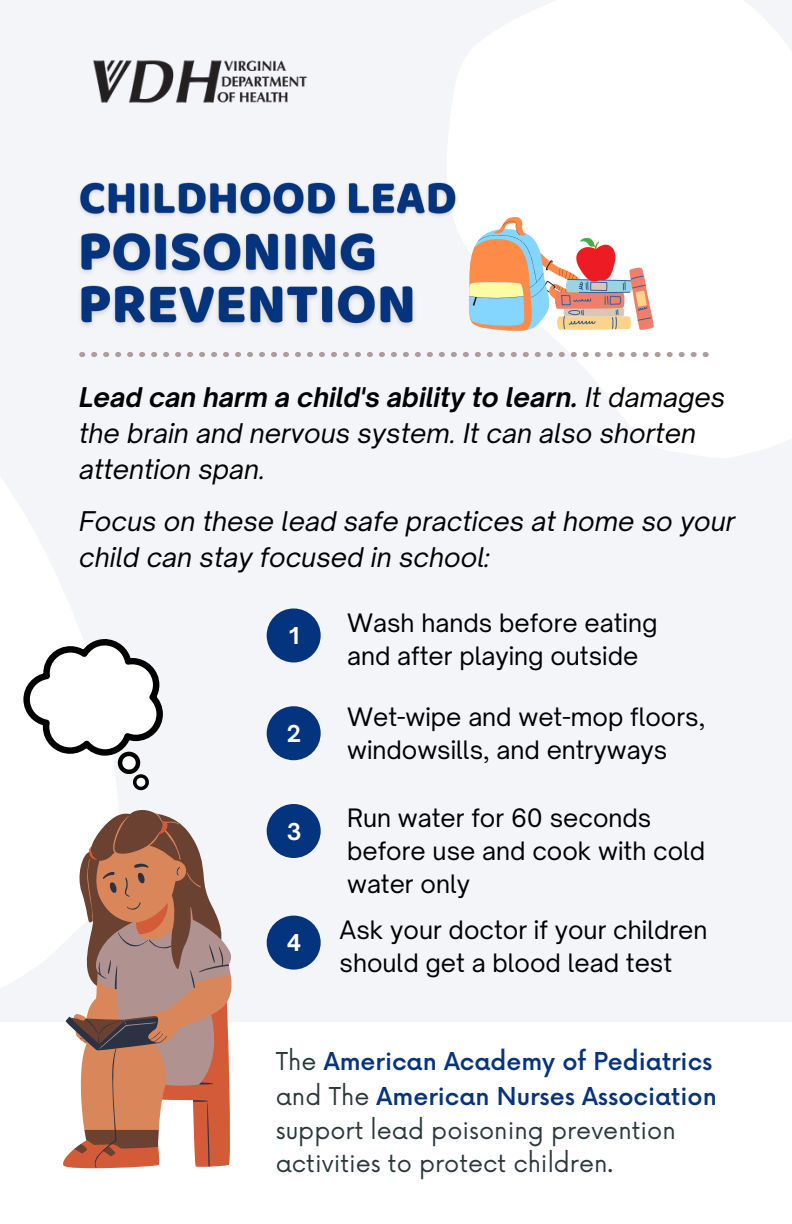
<style>
.page{position:relative;width:792px;height:1224px;background:#f3f5f9}
.page>*{position:absolute;margin:0;border:0;box-sizing:border-box;transform-origin:0 0}
.t1{font:italic 26px/36px "Open Sauce One";color:#000}
.t2{font:24.2px/33px "Open Sauce One";color:#000}
.t3{font:24px/34px "Now";color:#2a383b}
.t4{font:700 22.2px "Open Sauce One";color:#fff}
.s1{font-weight:700}
.s2{font-weight:500;color:#05347e}
</style>
<div class="page">
<img style="left:80px;top:247px;width:296px;height:80px">
<svg style="left:379px;top:0;width:413px;height:458px;fill:#fff"></svg>
<svg style="left:235px;top:352px;width:474px;height:5px"></svg>
<svg style="left:0;top:274px;width:232px;height:714px"></svg>
<div style="left:0;top:1022px;width:792px;height:202px;background:#fff"></div>
<img style="left:93px;top:60px;width:214px;height:43px">
<svg style="left:61px;top:808px;width:171px;height:361px"></svg>
<svg style="left:463px;top:216px;width:192px;height:115px"></svg>
<div style="left:267px;top:608px;width:54px;height:54px;background:#05347e;border-radius:50%"></div>
<div style="left:267px;top:706px;width:54px;height:54px;background:#05347e;border-radius:50%"></div>
<div style="left:267px;top:804px;width:54px;height:54px;background:#05347e;border-radius:50%"></div>
<div style="left:267px;top:916px;width:54px;height:54px;background:#05347e;border-radius:50%"></div>
<svg style="left:23px;top:639px;width:140px;height:152px"></svg>
<img style="left:79px;top:157px;width:395px;height:90px">
<p class="t1" style="left:79px;top:379px;width:648px"><span class="s1">Lead can harm a child's ability to learn.</span> It damages the brain and nervous system. It can also shorten attention span.</p>
<p class="t1" style="left:79px;top:503px;width:658px">Focus on these lead safe practices at home so your child can stay focused in school:</p>
<p class="t4" style="left:289px;top:622px;width:12px">1</p>
<p class="t4" style="left:287px;top:720px;width:16px">2</p>
<p class="t4" style="left:287px;top:818px;width:16px">3</p>
<p class="t4" style="left:287px;top:929px;width:16px">4</p>
<p class="t2" style="left:347px;top:606px;width:312px">Wash hands before eating and after playing outside</p>
<p class="t2" style="left:347px;top:700px;width:360px">Wet-wipe and wet-mop floors, windowsills, and entryways</p>
<p class="t2" style="left:347px;top:801px;width:360px">Run water for 60 seconds before use and cook with cold water only</p>
<p class="t2" style="left:340px;top:913px;width:369px">Ask your doctor if your children should get a blood lead test</p>
<p class="t3" style="left:276px;top:1046px;width:442px">The <span class="s2">American Academy of Pediatrics </span>and The <span class="s2">American Nurses Association </span>support lead poisoning prevention activities to protect children.</p>
</div>
